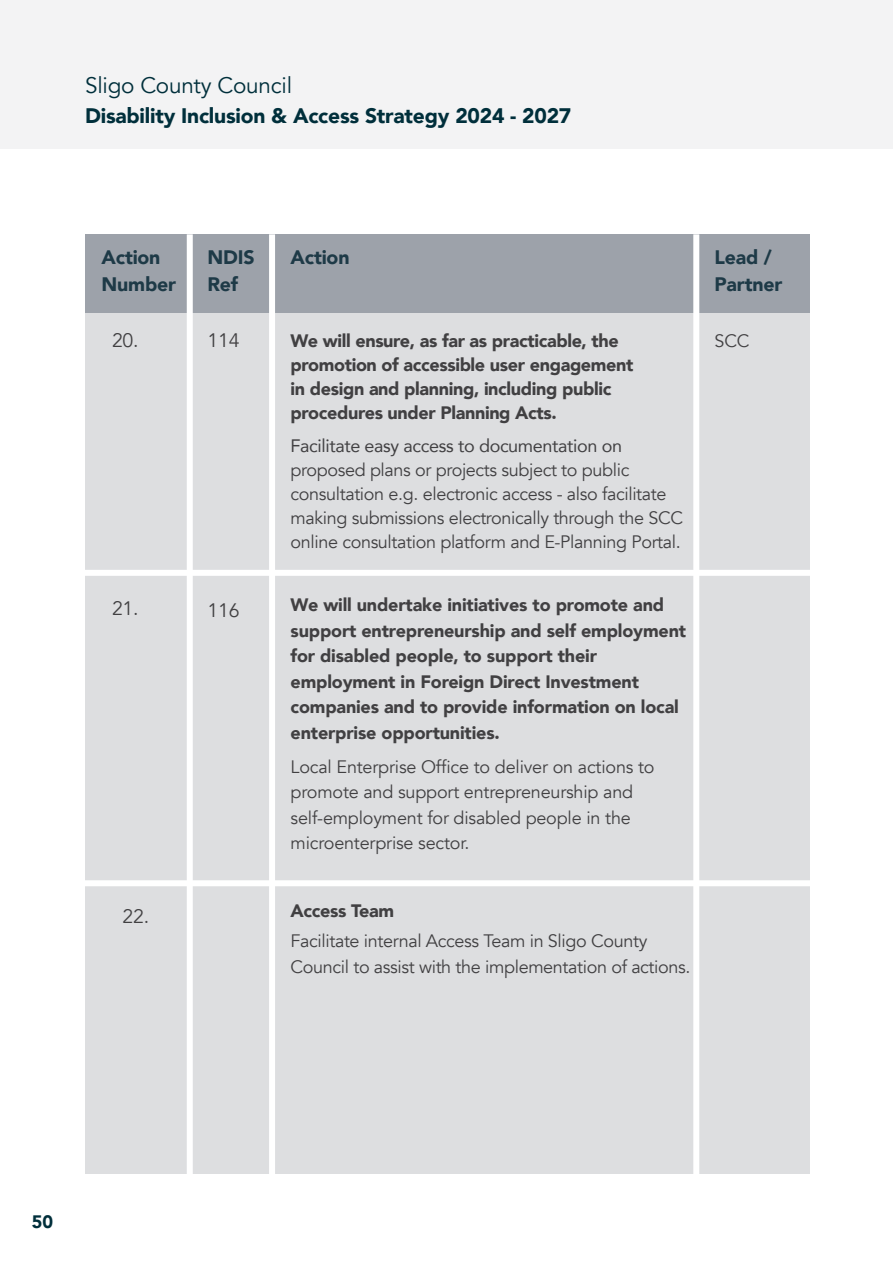
<style>
.page{position:relative;width:893px;height:1263px;background:#fff}
.page>*{position:absolute;margin:0;border:0;box-sizing:border-box;transform-origin:0 0}
.t1{font:22.5px "Avenir";letter-spacing:-.01em;color:#002f3b}
.t2{font:900 21px "Avenir";letter-spacing:-.01em;color:#002f3b}
.t3{font:900 19.5px/27px "Avenir";letter-spacing:-.01em;color:#1e3a47}
.t4{font:19.5px "Avenir";letter-spacing:-.01em;color:#414042}
.t5{font:18px/25.5px "Avenir";letter-spacing:-.02em;color:#414042}
.t6{font:900 18px/25.5px "Avenir";letter-spacing:-.01em;color:#414042}
.t7{font:18px "Avenir";letter-spacing:-.02em;color:#414042}
.t8{font:900 18px "Avenir";color:#002f3b}
</style>
<div class="page">
<div style="left:0;top:0;width:893px;height:149px;background:#f3f3f4"></div>
<div style="left:85px;top:234px;width:724px;height:79px;background:#9da2aa"></div>
<div style="left:85px;top:313px;width:724px;height:861px;background:#dddee0"></div>
<div style="left:187px;top:234px;width:6px;height:946px;background:#fff"></div>
<div style="left:269px;top:234px;width:6px;height:946px;background:#fff"></div>
<div style="left:693px;top:234px;width:6px;height:946px;background:#fff"></div>
<div style="left:74px;top:570px;width:749px;height:6px;background:#fff"></div>
<div style="left:74px;top:880px;width:749px;height:6px;background:#fff"></div>
<p class="t1" style="left:85px;top:72px;width:208px">Sligo County Council</p>
<p class="t2" style="left:85px;top:98px;width:488px">Disability Inclusion &amp; Access Strategy 2024 - 2027</p>
<p class="t3" style="left:102px;top:243px;width:76px">Action<br>Number</p>
<p class="t3" style="left:208px;top:243px;width:49px">NDIS<br>Ref</p>
<p class="t3" style="left:291px;top:243px;width:60px">Action</p>
<p class="t3" style="left:715px;top:243px;width:69px">Lead /<br>Partner</p>
<p class="t4" style="left:112px;top:329px;width:28px">20.</p>
<p class="t4" style="left:208px;top:329px;width:34px">114</p>
<p class="t6" style="left:291px;top:328px;width:344px;line-height:24px">We will ensure, as far as practicable, the promotion of accessible user engagement in design and planning, including public procedures under Planning Acts.</p>
<p class="t7" style="left:291px;top:431px;width:333px">Facilitate easy access to documentation on</p>
<p class="t5" style="left:291px;top:458px;width:394px;line-height:24px">proposed plans or projects subject to public consultation e.g. electronic access - also facilitate making submissions electronically through the SCC online consultation platform and E-Planning Portal.</p>
<p class="t5" style="left:714px;top:329px;width:36px">SCC</p>
<p class="t4" style="left:112px;top:597px;width:28px">21.</p>
<p class="t4" style="left:208px;top:598px;width:34px">116</p>
<p class="t6" style="left:291px;top:592px;width:397px">We will undertake initiatives to promote and support entrepreneurship and self employment for disabled people, to support their employment in Foreign Direct Investment companies and to provide information on local enterprise opportunities.</p>
<p class="t5" style="left:291px;top:754px;width:366px">Local Enterprise Office to deliver on actions to promote and support entrepreneurship and self-employment for disabled people in the microenterprise sector.</p>
<p class="t4" style="left:123px;top:905px;width:28px">22.</p>
<p class="t6" style="left:291px;top:898px;width:105px">Access Team</p>
<p class="t5" style="left:291px;top:928px;width:401px">Facilitate internal Access Team in Sligo County<br>Council to assist with the implementation of actions.</p>
<p class="t8" style="left:32px;top:1206px;width:23px">50</p>
</div>
